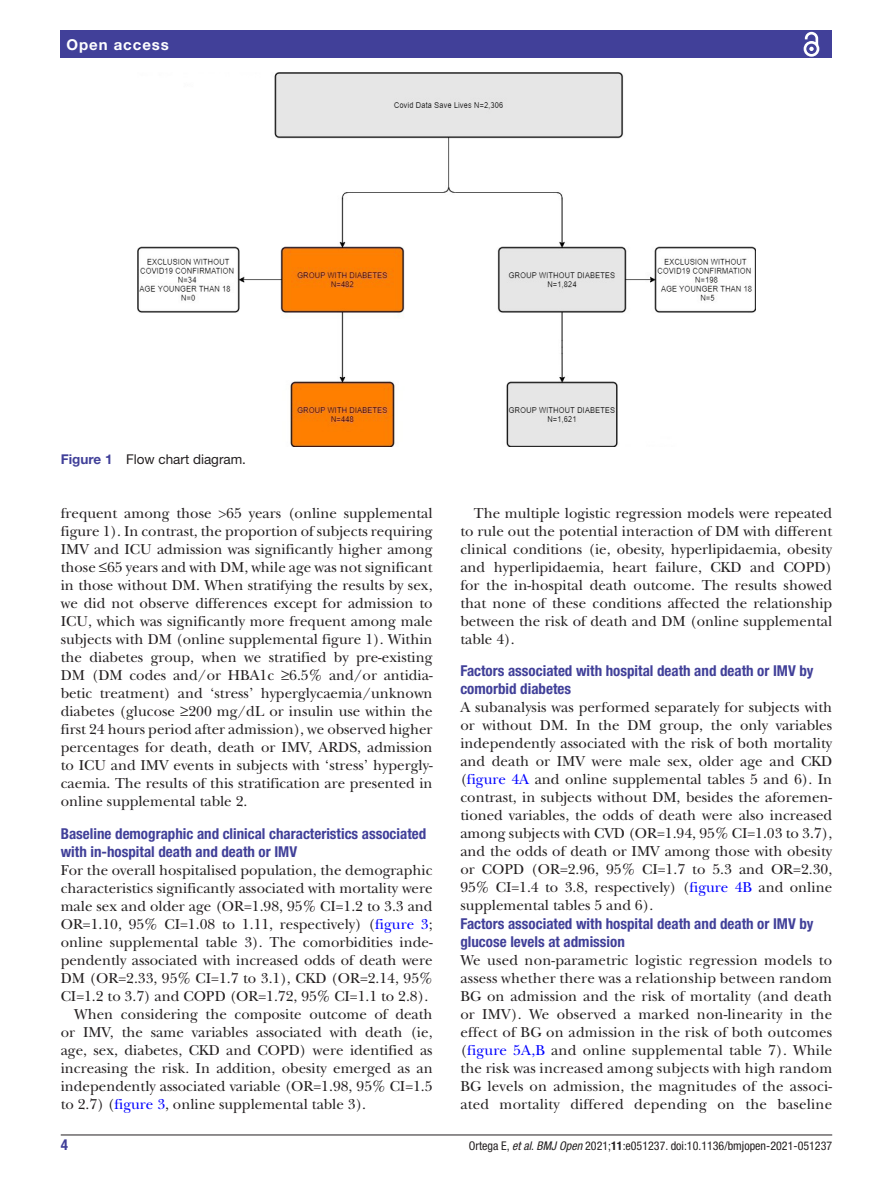
<style>
.page{position:relative;width:893px;height:1191px;background:#fff}
.page>*{position:absolute;margin:0;border:0;box-sizing:border-box;transform-origin:0 0}
.t1{font:15px/18px "New Baskerville";color:#231f20;text-align:justify}
.t2{font:700 condensed 15px/18px "Helvetica Neue LT Std";color:#414099}
.t3{font:700 15px "Helvetica Neue LT Std";letter-spacing:.065em;color:#fff}
.t4{font:13.5px "Helvetica Neue LT Std";color:#231f20}
.t5{font:condensed 12px "Helvetica Neue LT Std";color:#231f20}
.s1{font-weight:700;color:#414099}
.s2{color:#00f}
.s3{font-style:italic}
.s4{font-weight:700}
</style>
<div class="page">
<hr style="left:61px;top:1134px;width:771px;height:1px;background:#231f20">
<div style="left:61px;top:31px;width:771px;height:27px;background:#414099"></div>
<svg style="left:803px;top:31px;width:17px;height:26px"></svg>
<img style="left:138px;top:73px;width:617px;height:374px">
<p class="t3" style="left:66px;top:35px;width:104px">Open access</p>
<p class="t4" style="left:61px;top:451px;width:187px"><span class="s1">Figure 1</span> Flow chart diagram.</p>
<p class="t1" style="left:61px;top:504px;width:373px">frequent among those &gt;65 years (online supplemental figure 1). In contrast, the proportion of subjects requiring IMV and ICU admission was significantly higher among those ≤65 years and with DM, while age was not significant in those without DM. When stratifying the results by sex, we did not observe differences except for admission to ICU, which was significantly more frequent among male subjects with DM (online supplemental figure 1). Within the diabetes group, when we stratified by pre-existing DM (DM codes and/or HBA1c ≥6.5% and/or antidia&shy;betic treatment) and ‘stress’ hyperglycaemia/unknown diabetes (glucose ≥200 mg/dL or insulin use within the first 24 hours period after admission), we observed higher percentages for death, death or IMV, ARDS, admission to ICU and IMV events in subjects with ‘stress’ hypergly&shy;caemia. The results of this stratification are presented in online supplemental table 2.</p>
<p class="t2" style="left:61px;top:824px;width:367px">Baseline demographic and clinical characteristics associated with in-hospital death and death or IMV</p>
<p class="t1" style="left:61px;top:861px;width:373px">For the overall hospitalised population, the demographic</p>
<p class="t1" style="left:61px;top:879px;width:373px">characteristics significantly associated with mortality were</p>
<p class="t1" style="left:61px;top:897px;width:373px">male sex and older age (OR=1.98, 95% CI=1.2 to 3.3 and</p>
<p class="t1" style="left:61px;top:915px;width:373px">OR=1.10, 95% CI=1.08 to 1.11, respectively) (<span class="s2">figure 3</span>;</p>
<p class="t1" style="left:61px;top:933px;width:373px">online supplemental table 3). The comorbidities inde-</p>
<p class="t1" style="left:61px;top:951px;width:373px">pendently associated with increased odds of death were</p>
<p class="t1" style="left:61px;top:969px;width:373px">DM (OR=2.33, 95% CI=1.7 to 3.1), CKD (OR=2.14, 95%</p>
<p class="t1" style="left:61px;top:987px;width:369px">CI=1.2 to 3.7) and COPD (OR=1.72, 95% CI=1.1 to 2.8).</p>
<p class="t1" style="left:74px;top:1005px;width:360px">When considering the composite outcome of death</p>
<p class="t1" style="left:61px;top:1023px;width:373px">or IMV, the same variables associated with death (ie,</p>
<p class="t1" style="left:61px;top:1041px;width:373px">age, sex, diabetes, CKD and COPD) were identified as</p>
<p class="t1" style="left:61px;top:1059px;width:373px">increasing the risk. In addition, obesity emerged as an</p>
<p class="t1" style="left:61px;top:1077px;width:373px">independently associated variable (OR=1.98, 95% CI=1.5</p>
<p class="t1" style="left:61px;top:1095px;width:307px">to 2.7) (<span class="s2">figure 3</span>, online supplemental table 3).</p>
<p class="t1" style="left:460px;top:504px;width:373px;text-indent:13px">The multiple logistic regression models were repeated to rule out the potential interaction of DM with different clinical conditions (ie, obesity, hyperlipidaemia, obesity and hyperlipidaemia, heart failure, CKD and COPD) for the in-hospital death outcome. The results showed that none of these conditions affected the relationship between the risk of death and DM (online supplemental table 4).</p>
<p class="t2" style="left:460px;top:661px;width:355px">Factors associated with hospital death and death or IMV by comorbid diabetes</p>
<p class="t1" style="left:460px;top:698px;width:373px">A subanalysis was performed separately for subjects with or without DM. In the DM group, the only variables independently associated with the risk of both mortality and death or IMV were male sex, older age and CKD (<span class="s2">figure 4A</span> and online supplemental tables 5 and 6). In contrast, in subjects without DM, besides the aforemen&shy;tioned variables, the odds of death were also increased among subjects with CVD (OR=1.94, 95% CI=1.03 to 3.7), and the odds of death or IMV among those with obesity or COPD (OR=2.96, 95% CI=1.7 to 5.3 and OR=2.30, 95% CI=1.4 to 3.8, respectively) (<span class="s2">figure 4B</span> and online supplemental tables 5 and 6).</p>
<p class="t2" style="left:460px;top:914px;width:355px">Factors associated with hospital death and death or IMV by glucose levels at admission</p>
<p class="t1" style="left:460px;top:951px;width:373px">We used non-parametric logistic regression models to assess whether there was a relationship between random BG on admission and the risk of mortality (and death or IMV). We observed a marked non-linearity in the effect of BG on admission in the risk of both outcomes (<span class="s2">figure 5A,B</span> and online supplemental table 7). While the risk was increased among subjects with high random BG levels on admission, the magnitudes of the associ&shy;ated mortality differed depending on the baseline</p>
<p class="t2" style="left:61px;top:1135px;width:9px">4</p>
<p class="t5" style="left:469px;top:1138px;width:365px">Ortega E, <span class="s3">et al</span>. <span class="s3">BMJ Open</span> 2021;<span class="s4">11</span>:e051237. doi:10.1136/bmjopen-2021-051237</p>
</div>
